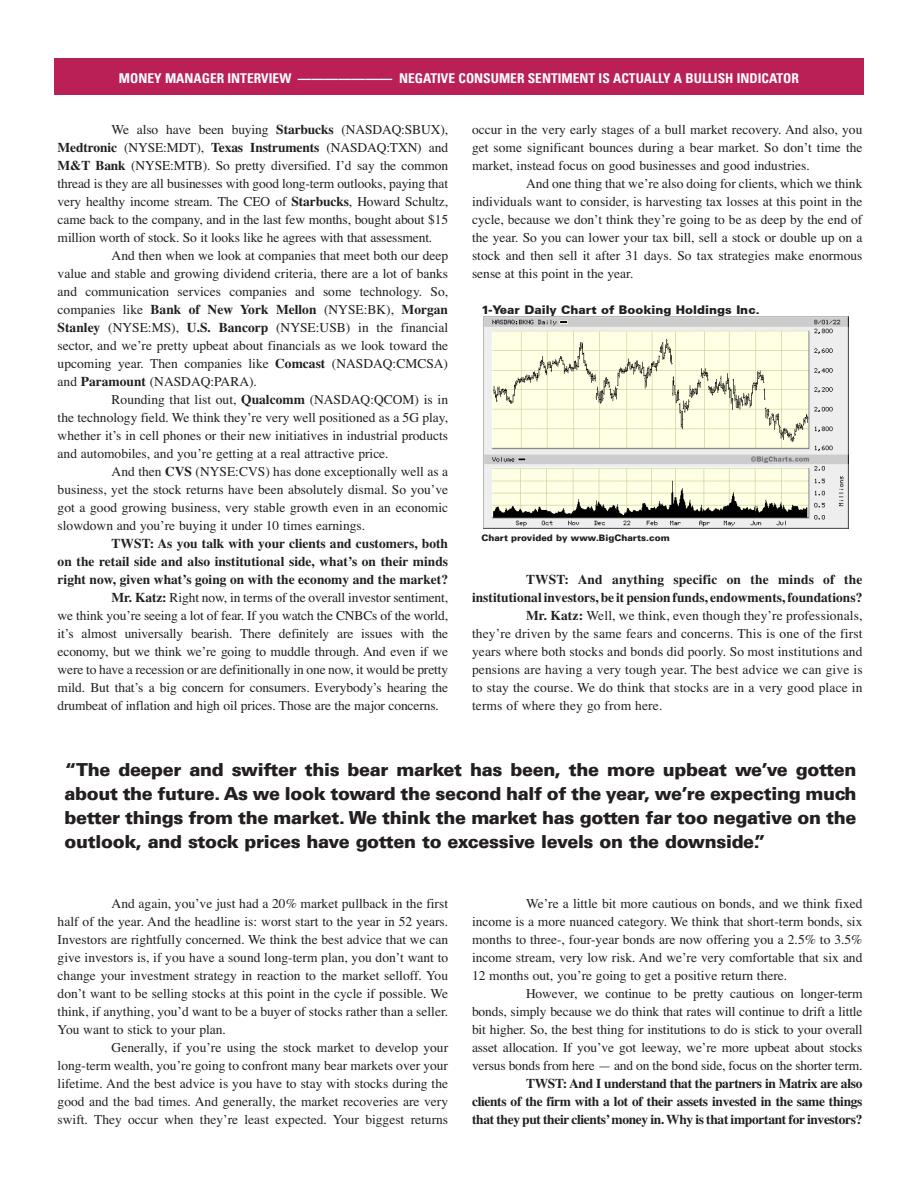
<style>
.page{position:relative;width:918px;height:1188px;background:#fff}
.page>*{position:absolute;margin:0;border:0;box-sizing:border-box;transform-origin:0 0}
.pullquote{font:900 18px/24px "Univers LT";letter-spacing:-.02em;color:#231f20;text-align:justify}
.Body_Text{font:13.5px/18px "Times";color:#231f20;text-align:justify}
.Body_Text-2{font:700 13.5px/18px "Times";color:#231f20;text-align:justify}
.t1{font:700 condensed 13.5px "Univers LT";color:#fff}
.t2{font:900 12px "Univers CE";color:#231f20}
.t3{font:900 9px "Univers LT";color:#231f20}
.s1{font-weight:700}
</style>
<div class="page">
<div style="left:54px;top:58px;width:810px;height:36px;background:#ba2056"></div>
<img style="left:483px;top:317px;width:366px;height:211px">
<p class="t1" style="left:119px;top:70px;width:682px">MONEY MANAGER INTERVIEW ——————— NEGATIVE CONSUMER SENTIMENT IS ACTUALLY A BULLISH INDICATOR</p>
<p class="Body_Text" style="left:58px;top:121px;width:392px;text-indent:54px">We also have been buying <span class="s1">Starbucks</span> (NASDAQ:SBUX), <span class="s1">Medtronic</span> (NYSE:MDT), <span class="s1">Texas Instruments</span> (NASDAQ:TXN) and <span class="s1">M&amp;T Bank</span> (NYSE:MTB). So pretty diversified. I’d say the common thread is they are all businesses with good long-term outlooks, paying that very healthy income stream. The CEO of <span class="s1">Starbucks</span>, Howard Schultz, came back to the company, and in the last few months, bought about $15 million worth of stock. So it looks like he agrees with that assessment.</p>
<p class="Body_Text" style="left:58px;top:247px;width:392px;text-indent:54px">And then when we look at companies that meet both our deep value and stable and growing dividend criteria, there are a lot of banks and communication services companies and some technology. So, companies like <span class="s1">Bank of New York Mellon</span> (NYSE:BK), <span class="s1">Morgan Stanley</span> (NYSE:MS), <span class="s1">U.S. Bancorp</span> (NYSE:USB) in the financial sector, and we’re pretty upbeat about financials as we look toward the upcoming year. Then companies like <span class="s1">Comcast</span> (NASDAQ:CMCSA) and <span class="s1">Paramount</span> (NASDAQ:PARA).</p>
<p class="Body_Text" style="left:58px;top:391px;width:392px;text-indent:54px">Rounding that list out, <span class="s1">Qualcomm</span> (NASDAQ:QCOM) is in the technology field. We think they’re very well positioned as a 5G play, whether it’s in cell phones or their new initiatives in industrial products and automobiles, and you’re getting at a real attractive price.</p>
<p class="Body_Text" style="left:58px;top:463px;width:392px;text-indent:54px">And then <span class="s1">CVS</span> (NYSE:CVS) has done exceptionally well as a business, yet the stock returns have been absolutely dismal. So you’ve got a good growing business, very stable growth even in an economic slowdown and you’re buying it under 10 times earnings.</p>
<p class="Body_Text-2" style="left:58px;top:535px;width:392px;text-indent:54px">TWST: As you talk with your clients and customers, both on the retail side and also institutional side, what’s on their minds right now, given what’s going on with the economy and the market?</p>
<p class="Body_Text" style="left:58px;top:589px;width:392px;text-indent:54px"><span class="s1">Mr. Katz:</span> Right now, in terms of the overall investor sentiment, we think you’re seeing a lot of fear. If you watch the CNBCs of the world, it’s almost universally bearish. There definitely are issues with the economy, but we think we’re going to muddle through. And even if we were to have a recession or are definitionally in one now, it would be pretty mild. But that’s a big concern for consumers. Everybody’s hearing the drumbeat of inflation and high oil prices. Those are the major concerns.</p>
<p class="Body_Text" style="left:472px;top:121px;width:392px">occur in the very early stages of a bull market recovery. And also, you get some significant bounces during a bear market. So don’t time the market, instead focus on good businesses and good industries.</p>
<p class="Body_Text" style="left:472px;top:175px;width:392px;text-indent:54px">And one thing that we’re also doing for clients, which we think individuals want to consider, is harvesting tax losses at this point in the cycle, because we don’t think they’re going to be as deep by the end of the year. So you can lower your tax bill, sell a stock or double up on a stock and then sell it after 31 days. So tax strategies make enormous sense at this point in the year.</p>
<p class="t2" style="left:481px;top:303px;width:280px">1-Year Daily Chart of Booking Holdings Inc.</p>
<p class="t3" style="left:481px;top:532px;width:190px">Chart provided by www.BigCharts.com</p>
<p class="Body_Text-2" style="left:472px;top:571px;width:392px;text-align:right">TWST: And anything specific on the minds of the institutional investors, be it pension funds, endowments, foundations?</p>
<p class="Body_Text" style="left:472px;top:607px;width:392px;text-indent:54px"><span class="s1">Mr. Katz:</span> Well, we think, even though they’re professionals, they’re driven by the same fears and concerns. This is one of the first years where both stocks and bonds did poorly. So most institutions and pensions are having a very tough year. The best advice we can give is to stay the course. We do think that stocks are in a very good place in terms of where they go from here.</p>
<p class="pullquote" style="left:64px;top:757px;width:794px">“The deeper and swifter this bear market has been, the more upbeat we’ve gotten about the future. As we look toward the second half of the year, we’re expecting much better things from the market. We think the market has gotten far too negative on the outlook, and stock prices have gotten to excessive levels on the downside.”</p>
<p class="Body_Text" style="left:58px;top:895px;width:392px;text-indent:54px">And again, you’ve just had a 20% market pullback in the first half of the year. And the headline is: worst start to the year in 52 years.<br>Investors are rightfully concerned. We think the best advice that we can give investors is, if you have a sound long-term plan, you don’t want to change your investment strategy in reaction to the market selloff. You don’t want to be selling stocks at this point in the cycle if possible. We think, if anything, you’d want to be a buyer of stocks rather than a seller.<br>You want to stick to your plan.</p>
<p class="Body_Text" style="left:58px;top:1039px;width:392px;text-indent:54px">Generally, if you’re using the stock market to develop your long-term wealth, you’re going to confront many bear markets over your lifetime. And the best advice is you have to stay with stocks during the good and the bad times. And generally, the market recoveries are very swift. They occur when they’re least expected. Your biggest returns</p>
<p class="Body_Text" style="left:472px;top:895px;width:392px;text-indent:54px">We’re a little bit more cautious on bonds, and we think fixed income is a more nuanced category. We think that short-term bonds, six months to three-, four-year bonds are now offering you a 2.5% to 3.5% income stream, very low risk. And we’re very comfortable that six and 12 months out, you’re going to get a positive return there.</p>
<p class="Body_Text" style="left:472px;top:985px;width:392px;text-indent:54px">However, we continue to be pretty cautious on longer-term bonds, simply because we do think that rates will continue to drift a little bit higher. So, the best thing for institutions to do is stick to your overall asset allocation. If you’ve got leeway, we’re more upbeat about stocks versus bonds from here — and on the bond side, focus on the shorter term.</p>
<p class="Body_Text-2" style="left:472px;top:1075px;width:392px;text-indent:54px">TWST: And I understand that the partners in Matrix are also clients of the firm with a lot of their assets invested in the same things that they put their clients’ money in. Why is that important for investors?</p>
</div>
